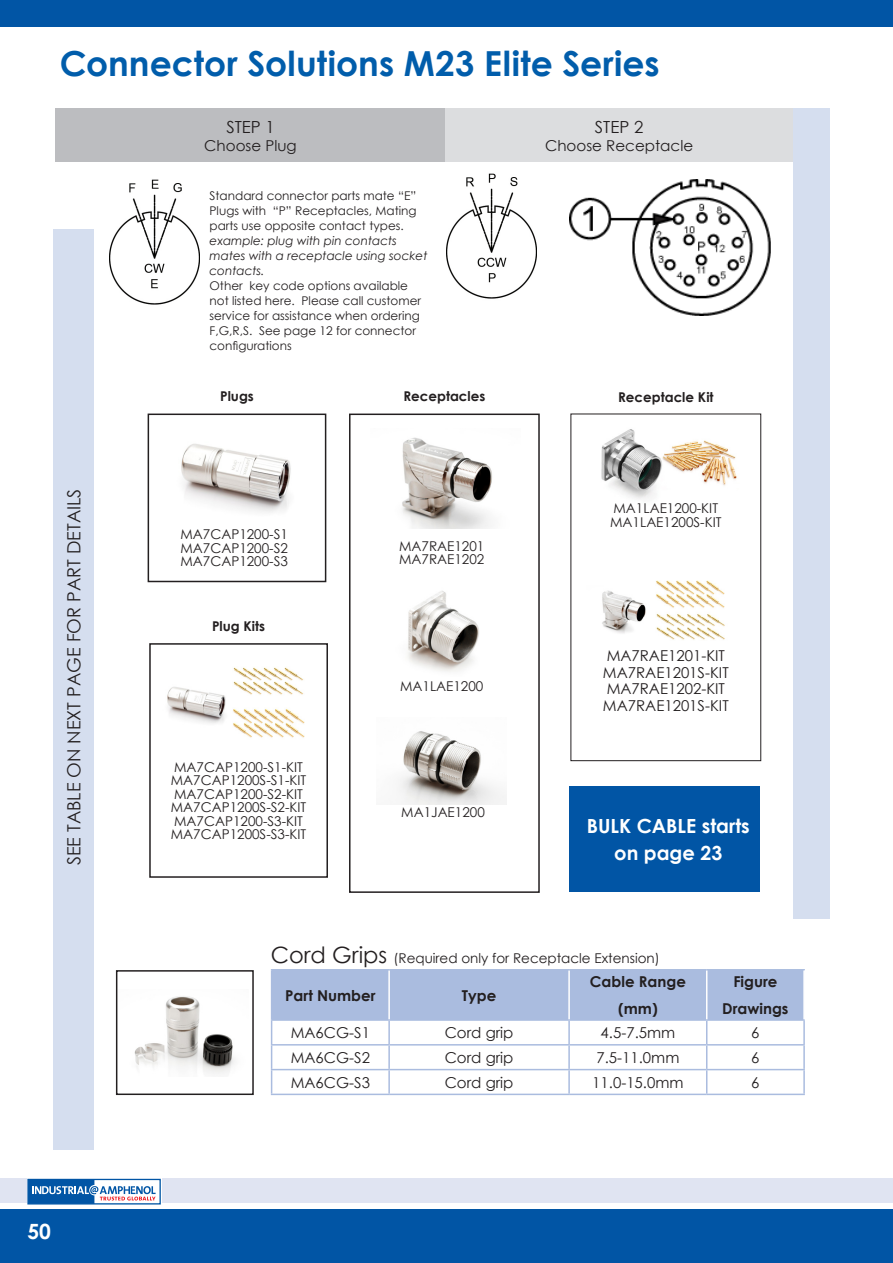
<style>
.page{position:relative;width:893px;height:1263px;background:#fff}
.page>*{position:absolute;margin:0;border:0;box-sizing:border-box;transform-origin:0 0}
.Section_Headers{font:700 34.5px "Century Gothic";letter-spacing:.005em;color:#015dab}
.t1{font:700 21px "Century Gothic";color:#fff}
.Tert_bulleted_indent{font:700 19.5px/27px "Century Gothic";color:#fff;text-align:center}
.Tert_bulleted_indent-2{font:18.15px "Century Gothic";color:#231f20}
.Tert_bulleted_indent-3{font:16.65px "Century Gothic";color:#231f20}
.Part_Image_Header_fo{font:15px "Century Gothic";color:#231f20}
.Table_Text{font:15px "Century Gothic";color:#231f20}
.Tert_bulleted_indent-4{font:700 15px/27px "Century Gothic";color:#231f20;text-align:center}
.Tert_bulleted_indent-5{font:15px "Century Gothic";color:#231f20}
.PART___Connector{font:15px "Century Gothic";color:#231f20}
.Part_Image_Header_fo-2{font:13.5px/13.5px "Century Gothic";color:#231f20}
.PART_NUMBER_HEADER_C{font:13.5px "Century Gothic";color:#231f20}
.Tert_bulleted_indent-6{font:700 13.5px "Century Gothic";color:#231f20}
.Tert_bulleted_indent-7{font:12px/15px "Century Gothic";color:#231f20;text-align:justify}
.Tert_bulleted_indent-8{font:italic 12px/15px "Century Gothic";color:#231f20}
.s1{font-size:22.5px}
</style>
<div class="page">
<div style="left:55px;top:109px;width:391px;height:53px;background:#bcbdc0"></div>
<div style="left:445px;top:109px;width:348px;height:53px;background:#dcdddf"></div>
<div style="left:793px;top:108px;width:36px;height:810px;background:#d5deef"></div>
<div style="left:53px;top:230px;width:41px;height:919px;background:#d5deef"></div>
<img style="left:569px;top:179px;width:202px;height:136px">
<img style="left:402px;top:437px;width:90px;height:91px">
<img style="left:109px;top:179px;width:91px;height:126px">
<img style="left:446px;top:173px;width:91px;height:126px">
<div style="left:148px;top:414px;width:178px;height:168px;border:2px solid #231f20"></div>
<div style="left:349px;top:414px;width:191px;height:479px;border:2px solid #231f20"></div>
<img style="left:399px;top:731px;width:107px;height:73px">
<img style="left:408px;top:591px;width:71px;height:81px">
<img style="left:586px;top:413px;width:159px;height:86px">
<img style="left:181px;top:444px;width:110px;height:69px">
<div style="left:569px;top:786px;width:191px;height:106px;background:#0155a5"></div>
<img style="left:134px;top:996px;width:101px;height:78px">
<div style="left:116px;top:970px;width:138px;height:125px;border:2px solid #231f20"></div>
<hr style="left:271px;top:1093px;width:118px;height:2px;background:#aabcdf">
<hr style="left:389px;top:1093px;width:180px;height:2px;background:#aabcdf">
<hr style="left:569px;top:1093px;width:138px;height:2px;background:#aabcdf">
<hr style="left:707px;top:1019px;width:98px;height:2px;background:#aabcdf">
<hr style="left:803px;top:1021px;width:2px;height:23px;background:#aabcdf">
<hr style="left:707px;top:1044px;width:98px;height:1px;background:#aabcdf">
<hr style="left:803px;top:1045px;width:2px;height:24px;background:#aabcdf">
<hr style="left:707px;top:1069px;width:98px;height:1px;background:#aabcdf">
<svg style="left:271px;top:970px;width:533px;height:124px"></svg>
<hr style="left:803px;top:1070px;width:2px;height:23px;background:#aabcdf">
<hr style="left:707px;top:1093px;width:98px;height:2px;background:#aabcdf">
<hr style="left:271px;top:969px;width:118px;height:1px;background:#aabcdf">
<hr style="left:271px;top:970px;width:1px;height:49px;background:#aabcdf">
<hr style="left:389px;top:969px;width:180px;height:1px;background:#aabcdf">
<hr style="left:569px;top:969px;width:138px;height:1px;background:#aabcdf">
<hr style="left:707px;top:969px;width:98px;height:1px;background:#aabcdf">
<hr style="left:388px;top:970px;width:2px;height:49px;background:#fff">
<hr style="left:568px;top:970px;width:2px;height:49px;background:#fff">
<hr style="left:706px;top:970px;width:1px;height:49px;background:#fff">
<hr style="left:803px;top:970px;width:2px;height:49px;background:#fff">
<div style="left:149px;top:643px;width:179px;height:235px;border:2px solid #231f20"></div>
<img style="left:167px;top:667px;width:138px;height:71px">
<img style="left:602px;top:580px;width:123px;height:60px">
<div style="left:0;top:1210px;width:893px;height:53px;background:#0155a5"></div>
<div style="left:0;top:0;width:893px;height:26px;background:#0155a5"></div>
<div style="left:0;top:1178px;width:893px;height:25px;background:#e0e4f2"></div>
<div style="left:27px;top:1178px;width:134px;height:27px;background:#fff"></div>
<div style="left:27px;top:1179px;width:134px;height:25px;border:1px solid #0155a5"></div>
<svg style="left:28px;top:1179px;width:128px;height:25px"></svg>
<p class="Section_Headers" style="left:60px;top:38px;width:601px">Connector Solutions M23 Elite Series</p>
<p class="Tert_bulleted_indent-3" style="left:226px;top:115px;width:50px">STEP 1</p>
<p class="Tert_bulleted_indent-5" style="left:204px;top:135px;width:94px">Choose Plug</p>
<p class="Tert_bulleted_indent-3" style="left:595px;top:115px;width:50px">STEP 2</p>
<p class="Tert_bulleted_indent-5" style="left:545px;top:135px;width:150px">Choose Receptacle</p>
<p class="Tert_bulleted_indent-2" style="left:61px;top:865px;width:378px;rotate:-90deg">SEE TABLE ON NEXT PAGE FOR PART DETAILS</p>
<p class="Tert_bulleted_indent-7" style="left:210px;top:188px;width:208px">Standard connector parts mate “E” Plugs with “P” Receptacles, Mating parts use opposite contact types.</p>
<p class="Tert_bulleted_indent-8" style="left:210px;top:233px;width:219px">example: plug with pin contacts mates with a receptacle using socket contacts.</p>
<p class="Tert_bulleted_indent-7" style="left:210px;top:278px;width:213px;text-align:left">Other key code options available not listed here. Please call customer service for assistance when ordering<br>F,G,R,S. See page 12 for connector configurations</p>
<p class="Tert_bulleted_indent-6" style="left:220px;top:386px;width:35px">Plugs</p>
<p class="Tert_bulleted_indent-6" style="left:403px;top:386px;width:84px">Receptacles</p>
<p class="Tert_bulleted_indent-6" style="left:618px;top:386px;width:97px">Receptacle Kit</p>
<p class="Part_Image_Header_fo-2" style="left:180px;top:527px;width:109px">MA7CAP1200-S1</p>
<p class="Part_Image_Header_fo-2" style="left:180px;top:541px;width:109px">MA7CAP1200-S2</p>
<p class="Part_Image_Header_fo-2" style="left:180px;top:554px;width:109px">MA7CAP1200-S3</p>
<p class="Tert_bulleted_indent-6" style="left:212px;top:616px;width:55px">Plug Kits</p>
<p class="Part_Image_Header_fo-2" style="left:174px;top:760px;width:130px">MA7CAP1200-S1-KIT</p>
<p class="Part_Image_Header_fo-2" style="left:171px;top:774px;width:137px">MA7CAP1200S-S1-KIT</p>
<p class="Part_Image_Header_fo-2" style="left:174px;top:787px;width:130px">MA7CAP1200-S2-KIT</p>
<p class="Part_Image_Header_fo-2" style="left:171px;top:801px;width:137px">MA7CAP1200S-S2-KIT</p>
<p class="Part_Image_Header_fo-2" style="left:174px;top:814px;width:130px">MA7CAP1200-S3-KIT</p>
<p class="Part_Image_Header_fo-2" style="left:171px;top:828px;width:137px">MA7CAP1200S-S3-KIT</p>
<p class="Part_Image_Header_fo-2" style="left:399px;top:539px;width:87px">MA7RAE1201</p>
<p class="Part_Image_Header_fo-2" style="left:399px;top:552px;width:87px">MA7RAE1202</p>
<p class="Part_Image_Header_fo-2" style="left:400px;top:679px;width:85px">MA1LAE1200</p>
<p class="Part_Image_Header_fo-2" style="left:401px;top:805px;width:85px">MA1JAE1200</p>
<p class="Part_Image_Header_fo-2" style="left:610px;top:501px;width:113px">MA1LAE1200-KIT<br>MA1LAE1200S-KIT</p>
<p class="Part_Image_Header_fo" style="left:607px;top:645px;width:120px">MA7RAE1201-KIT</p>
<p class="Part_Image_Header_fo" style="left:603px;top:662px;width:127px">MA7RAE1201S-KIT</p>
<p class="Part_Image_Header_fo" style="left:607px;top:678px;width:120px">MA7RAE1202-KIT</p>
<p class="Part_Image_Header_fo" style="left:603px;top:695px;width:127px">MA7RAE1201S-KIT</p>
<p class="Tert_bulleted_indent" style="left:587px;top:811px;width:165px">BULK CABLE starts on page 23</p>
<p class="PART_NUMBER_HEADER_C" style="left:271px;top:949px;width:390px"><span class="s1">Cord Grips</span> (Required only for Receptacle Extension)</p>
<p class="Tert_bulleted_indent-4" style="left:285px;top:981px;width:92px">Part Number</p>
<p class="Tert_bulleted_indent-4" style="left:462px;top:981px;width:36px">Type</p>
<p class="Tert_bulleted_indent-4" style="left:590px;top:967px;width:98px">Cable Range (mm)</p>
<p class="Tert_bulleted_indent-4" style="left:722px;top:967px;width:68px">Figure<br>Drawings</p>
<p class="PART___Connector" style="left:291px;top:1022px;width:81px">MA6CG-S1</p>
<p class="Table_Text" style="left:445px;top:1022px;width:70px">Cord grip</p>
<p class="Table_Text" style="left:601px;top:1022px;width:76px">4.5-7.5mm</p>
<p class="Table_Text" style="left:751px;top:1022px;width:10px">6</p>
<p class="PART___Connector" style="left:291px;top:1047px;width:81px">MA6CG-S2</p>
<p class="Table_Text" style="left:445px;top:1047px;width:70px">Cord grip</p>
<p class="Table_Text" style="left:596px;top:1047px;width:84px">7.5-11.0mm</p>
<p class="Table_Text" style="left:751px;top:1047px;width:10px">6</p>
<p class="PART___Connector" style="left:291px;top:1072px;width:81px">MA6CG-S3</p>
<p class="Table_Text" style="left:445px;top:1072px;width:70px">Cord grip</p>
<p class="Table_Text" style="left:592px;top:1072px;width:93px">11.0-15.0mm</p>
<p class="Table_Text" style="left:751px;top:1072px;width:10px">6</p>
<h2 class="t1" style="left:27px;top:1215px;width:25px">50</h2>
</div>
